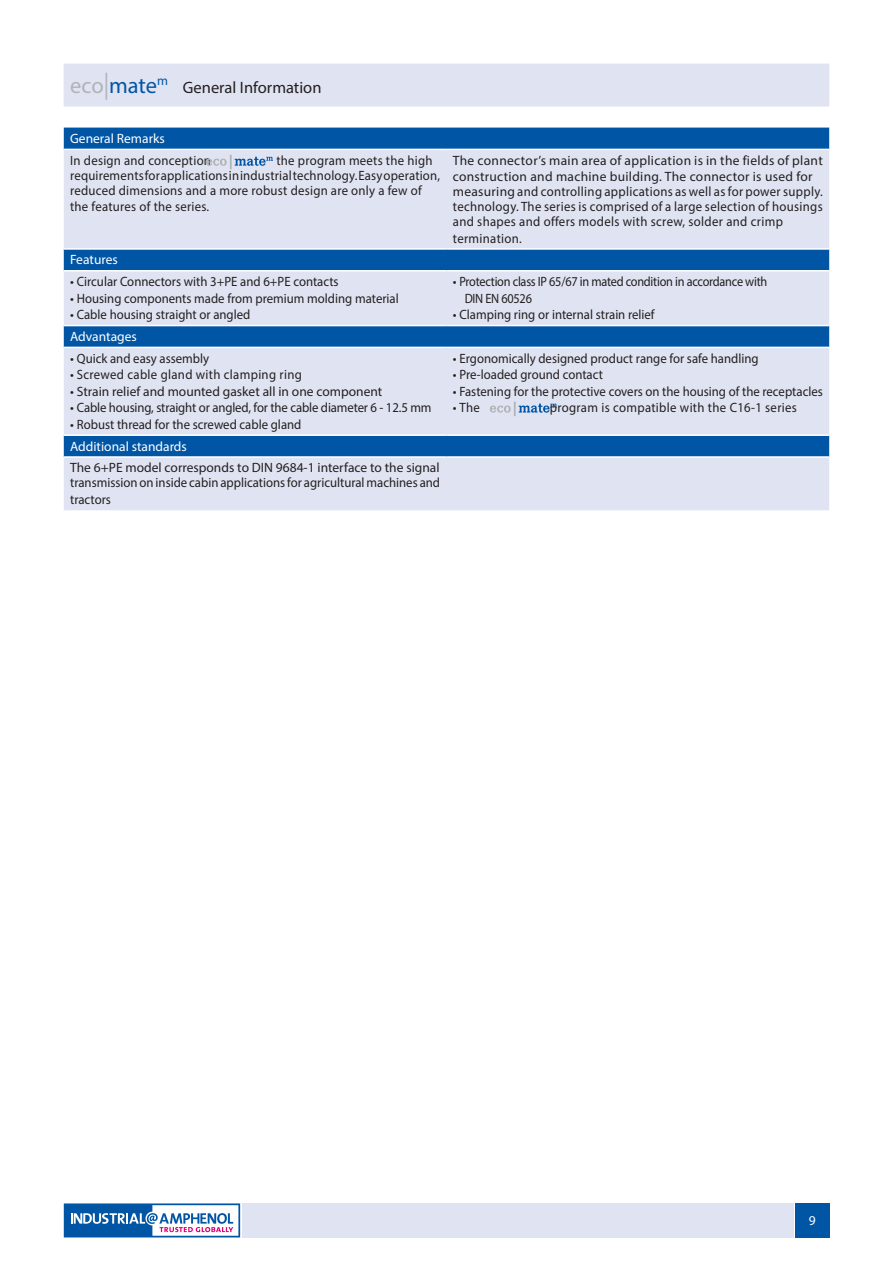
<style>
.page{position:relative;width:893px;height:1263px;background:#fff}
.page>*{position:absolute;margin:0;border:0;box-sizing:border-box;transform-origin:0 0}
.Header_Links{font:22.5px "Myriad Pro";letter-spacing:-.005em;color:#0155a5}
.Header_Mitte{font:16.5px "Myriad Pro";color:#231f20}
.Grundtext{font:13.5px/15px "Myriad Pro";color:#231f20;text-align:justify}
.Grundtext-2{font:13.5px/15px "Myriad Pro";color:#231f20;scale:.95 1}
.Grundtext-3{font:13.5px/16.2px "Myriad Pro";letter-spacing:.02em;color:#231f20}
.Grundtext-4{font:13.5px "Myriad Pro";letter-spacing:-.02em;color:#231f20}
.Tabellenüberschrift{font:13.5px "Myriad Pro";color:#fff}
.Grundtext-5{font:13.5px "Myriad Pro";letter-spacing:.025em;color:#231f20;scale:.95 1}
.Grundtext-6{font:13.5px "Myriad Pro";letter-spacing:.02em;color:#231f20;scale:.95 1}
.Grundtext-7{font:13.5px "Myriad Pro";letter-spacing:.025em;color:#231f20}
.Grundtext-8{font:13.5px "Myriad Pro";letter-spacing:-.02em;color:#231f20;scale:.91 1}
.Header_Links-2{font:13.05px "Myriad Pro";color:#0155a5}
.s1{color:#b2b3b7}
.s2{font-size:27px;color:#b2b3b7}
</style>
<div class="page">
<svg style="left:64px;top:1203px;width:176px;height:34px"></svg>
<div style="left:242px;top:1203px;width:552px;height:34px;background:#e0e4f2"></div>
<div style="left:795px;top:1203px;width:34px;height:34px;background:#0155a5"></div>
<div style="left:64px;top:64px;width:765px;height:42px;background:#e0e4f2"></div>
<div style="left:64px;top:128px;width:765px;height:21px;background:#0155a5"></div>
<svg style="left:64px;top:150px;width:765px;height:360px;background:#b9cbe4"></svg>
<hr style="left:64px;top:248px;width:382px;height:2px;background:#fff">
<hr style="left:446px;top:248px;width:383px;height:2px;background:#fff">
<hr style="left:64px;top:270px;width:382px;height:1px;background:#fff">
<hr style="left:446px;top:270px;width:383px;height:1px;background:#fff">
<hr style="left:64px;top:325px;width:382px;height:1px;background:#fff">
<hr style="left:446px;top:325px;width:383px;height:1px;background:#fff">
<hr style="left:64px;top:347px;width:382px;height:1px;background:#fff">
<hr style="left:446px;top:347px;width:383px;height:1px;background:#fff">
<hr style="left:64px;top:434px;width:382px;height:2px;background:#fff">
<hr style="left:446px;top:434px;width:383px;height:2px;background:#fff">
<hr style="left:64px;top:456px;width:382px;height:2px;background:#fff">
<hr style="left:446px;top:456px;width:383px;height:2px;background:#fff">
<svg style="left:206px;top:155px;width:67px;height:14px"></svg>
<svg style="left:490px;top:402px;width:67px;height:14px"></svg>
<p class="Header_Links" style="left:70px;top:71px;width:89px"><span class="s1">eco</span><span class="s2">|</span>mate</p>
<p class="Header_Links-2" style="left:157px;top:73px;width:12px">m</p>
<p class="Header_Mitte" style="left:183px;top:77px;width:140px">General Information</p>
<p class="Tabellenüberschrift" style="left:70px;top:130px;width:96px">General Remarks</p>
<p class="Grundtext-6" style="left:70px;top:152px;width:150px">In design and conception</p>
<p class="Grundtext-2" style="left:70px;top:153px;width:391px;text-indent:206px">the program meets the high requirements for applications in industrial technology. Easy operation, reduced dimensions and a more robust design are only a few of</p>
<p class="Grundtext-6" style="left:70px;top:198px;width:148px">the features of the series.</p>
<p class="Tabellenüberschrift" style="left:70px;top:252px;width:49px">Features</p>
<p class="Grundtext" style="left:70px;top:274px;width:270px">• Circular Connectors with 3+PE and 6+PE contacts</p>
<p class="Grundtext" style="left:70px;top:290px;width:330px">• Housing components made from premium molding material</p>
<p class="Grundtext" style="left:70px;top:307px;width:182px">• Cable housing straight or angled</p>
<p class="Tabellenüberschrift" style="left:70px;top:328px;width:68px">Advantages</p>
<p class="Grundtext" style="left:70px;top:351px;width:141px">• Quick and easy assembly</p>
<p class="Grundtext-7" style="left:70px;top:366px;width:233px">• Screwed cable gland with clamping ring</p>
<p class="Grundtext" style="left:70px;top:384px;width:314px">• Strain relief and mounted gasket all in one component</p>
<p class="Grundtext" style="left:70px;top:400px;width:363px">• Cable housing, straight or angled, for the cable diameter 6 - 12.5 mm</p>
<p class="Grundtext" style="left:70px;top:417px;width:233px">• Robust thread for the screwed cable gland</p>
<p class="Tabellenüberschrift" style="left:70px;top:438px;width:118px">Additional standards</p>
<p class="Grundtext" style="left:70px;top:460px;width:371px">The 6+PE model corresponds to DIN 9684-1 interface to the signal transmission on inside cabin applications for agricultural machines and</p>
<p class="Grundtext-2" style="left:70px;top:492px;width:44px">tractors</p>
<p class="Grundtext-3" style="left:453px;top:152px;width:371px">The connector’s main area of application is in the fields of plant construction and machine building. The connector is used for</p>
<p class="Grundtext" style="left:453px;top:184px;width:371px">measuring and controlling applications as well as for power supply. technology. The series is comprised of a large selection of housings and shapes and offers models with screw, solder and crimp</p>
<p class="Grundtext-5" style="left:453px;top:230px;width:74px">termination.</p>
<p class="Grundtext-4" style="left:453px;top:273px;width:316px">• Protection class IP 65/67 in mated condition in accordance with</p>
<p class="Grundtext-8" style="left:465px;top:290px;width:76px">DIN EN 60526</p>
<p class="Grundtext" style="left:453px;top:307px;width:203px">• Clamping ring or internal strain relief</p>
<p class="Grundtext" style="left:453px;top:351px;width:307px">• Ergonomically designed product range for safe handling</p>
<p class="Grundtext" style="left:453px;top:367px;width:152px">• Pre-loaded ground contact</p>
<p class="Grundtext" style="left:453px;top:384px;width:371px">• Fastening for the protective covers on the housing of the receptacles</p>
<p class="Grundtext" style="left:453px;top:400px;width:29px">• The</p>
<p class="Grundtext-5" style="left:550px;top:399px;width:262px">program is compatible with the C16-1 series</p>
<p class="Tabellenüberschrift" style="left:809px;top:1212px;width:8px">9</p>
</div>
